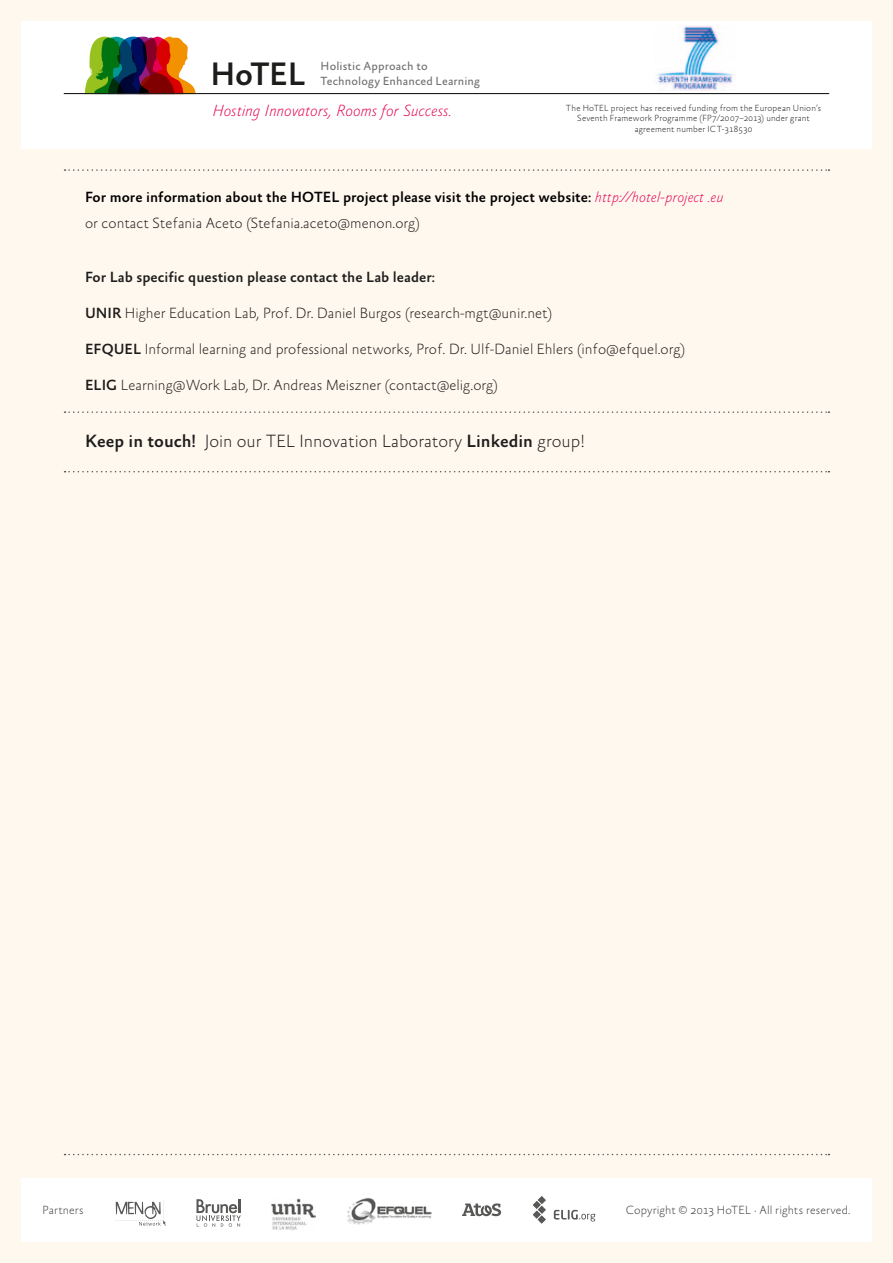
<style>
.page{position:relative;width:893px;height:1263px;background:#fff8ef}
.page>*{position:absolute;margin:0;border:0;box-sizing:border-box;transform-origin:0 0}
.t1{font:500 33px "Absara Sans";letter-spacing:-.015em;color:#1d1d1b}
.t2{font:100 18px "Absara Sans";color:#1d1d1b}
.t3{font:italic 100 16.5px "Absara Sans";letter-spacing:-.01em;color:#e50051}
.t4{font:100 15px "Absara Sans";color:#1d1d1b}
.t5{font:500 15px/25.5px "Absara Sans";color:#000}
.t6{font:500 15px "Absara Sans";color:#1d1d1b}
.t7{font:100 12px "Absara Sans";letter-spacing:.01em;color:#3d3d3c}
.t8{font:12px/15px "Absara Sans";letter-spacing:.01em;color:#70706f}
.t9{font:100 9px/10.5px "Absara Sans";letter-spacing:.015em;color:#1d1d1b;text-align:center}
.s1{font-weight:100;font-style:italic;color:#e50051}
.s2{font-weight:100;color:#1d1d1b}
.s3{font-weight:500}
</style>
<div class="page">
<svg style="left:65px;top:1154px;width:764px;height:1px"></svg>
<div style="left:21px;top:1178px;width:851px;height:64px;background:#fff"></div>
<img style="left:347px;top:1198px;width:84px;height:26px">
<svg style="left:116px;top:1200px;width:50px;height:26px"></svg>
<img style="left:271px;top:1198px;width:45px;height:32px">
<svg style="left:462px;top:1203px;width:39px;height:13px"></svg>
<svg style="left:533px;top:1196px;width:13px;height:28px"></svg>
<svg style="left:554px;top:1210px;width:41px;height:11px"></svg>
<svg style="left:196px;top:1199px;width:45px;height:28px"></svg>
<div style="left:21px;top:21px;width:851px;height:128px;background:#fff"></div>
<svg style="left:85px;top:37px;width:111px;height:56px;background:#7c6445"></svg>
<hr style="left:64px;top:93px;width:765px;height:1px;background:#1d1d1b">
<img style="left:655px;top:25px;width:79px;height:65px">
<svg style="left:65px;top:169px;width:764px;height:2px"></svg>
<svg style="left:65px;top:411px;width:764px;height:2px"></svg>
<svg style="left:65px;top:471px;width:764px;height:1px"></svg>
<h1 class="t1" style="left:210px;top:57px;width:96px">HoTEL</h1>
<p class="t8" style="left:321px;top:59px;width:161px">Holistic Approach to<br>Technology Enhanced Learning</p>
<p class="t3" style="left:213px;top:102px;width:241px">Hosting Innovators, Rooms for Success.</p>
<p class="t9" style="left:566px;top:103px;width:257px">The HoTEL project has received funding from the European Union’s<br>Seventh -Framework -Programme (FP7/2007–2013) under grant agreement number ICT-318530</p>
<p class="t5" style="left:85px;top:185px;width:640px">For more information about the HOTEL project please visit the project website: <span class="s1">http://hotel-project .eu </span><span class="s2">or contact Stefania Aceto (Stefania.aceto@menon.org)</span></p>
<p class="t6" style="left:85px;top:269px;width:351px">For Lab specific question please contact the Lab leader:</p>
<p class="t4" style="left:85px;top:305px;width:469px"><span class="s3">UNIR</span> Higher Education Lab, Prof. Dr. Daniel Burgos (research-mgt@unir.net)</p>
<p class="t4" style="left:85px;top:341px;width:602px"><span class="s3">EFQUEL</span> Informal learning and professional networks, Prof. Dr. Ulf-Daniel Ehlers (info@efquel.org)</p>
<p class="t4" style="left:85px;top:377px;width:414px"><span class="s3">ELIG</span> Learning@Work Lab, Dr. Andreas Meiszner (contact@elig.org)</p>
<p class="t2" style="left:85px;top:432px;width:501px"><span class="s3">Keep in touch!</span> Join our TEL Innovation Laboratory <span class="s3">Linkedin</span> group!</p>
<p class="t7" style="left:43px;top:1204px;width:43px">Partners</p>
<p class="t7" style="left:626px;top:1204px;width:226px">Copyright © 2013 HoTEL · All rights reserved.</p>
</div>
